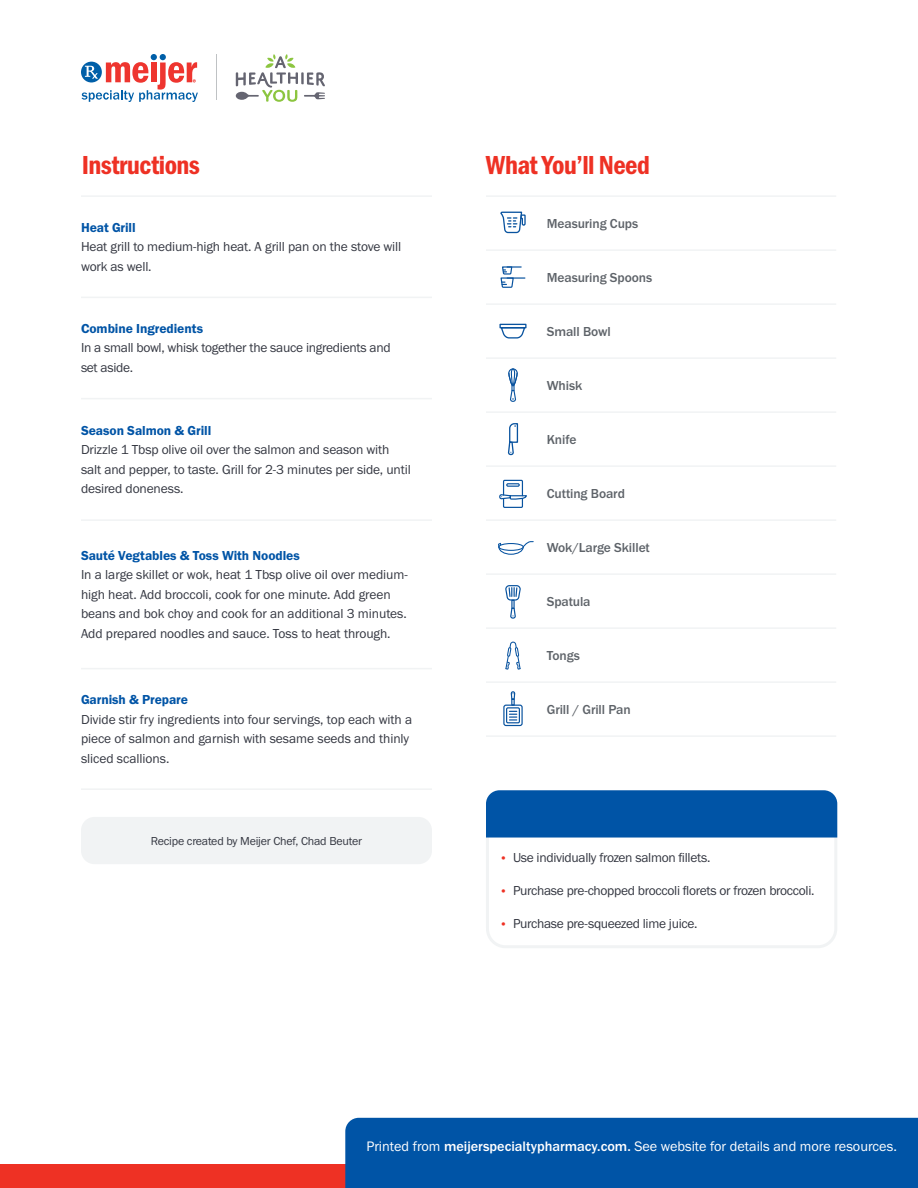
<style>
.page{position:relative;width:918px;height:1188px;background:#fff}
.page>*{position:absolute;margin:0;border:0;box-sizing:border-box;transform-origin:0 0}
.t1{font:27px "Franklin Gothic URW Con Dem";letter-spacing:-.02em;color:#ee3124}
.t2{font:14.25px "Franklin Gothic URW Boo";color:#fff}
.t3{font:13.5px/19.5px "Franklin Gothic URW Boo";letter-spacing:-.01em;color:#343741}
.t4{font:500 13.5px "Franklin Gothic URW";letter-spacing:-.005em;color:#5e6369}
.t5{font:12px "Franklin Gothic URW Boo";letter-spacing:-.015em;color:#343741}
.s1{font-family:"Franklin Gothic URW Dem";color:#0054a6}
.s2{font-size:12px;color:#ee3124}
.s3{font-family:"Franklin Gothic URW";font-weight:500}
</style>
<div class="page">
<hr style="left:217px;top:54px;width:1px;height:46px;background:#bfc2c4">
<svg style="left:82px;top:54px;width:116px;height:48px"></svg>
<svg style="left:236px;top:54px;width:89px;height:48px"></svg>
<div style="left:0;top:1164px;width:918px;height:24px;background:#ee3124"></div>
<div style="left:345px;top:1118px;width:573px;height:70px;background:#0054a6"></div>
<hr style="left:81px;top:788px;width:351px;height:2px;background:#f1f3f4">
<hr style="left:81px;top:668px;width:351px;height:1px;background:#f1f3f4">
<hr style="left:81px;top:519px;width:351px;height:2px;background:#f1f3f4">
<hr style="left:81px;top:398px;width:351px;height:1px;background:#f1f3f4">
<hr style="left:81px;top:297px;width:351px;height:1px;background:#f1f3f4">
<hr style="left:81px;top:195px;width:351px;height:2px;background:#f1f3f4">
<hr style="left:486px;top:465px;width:350px;height:2px;background:#f1f3f4">
<hr style="left:486px;top:195px;width:350px;height:2px;background:#f1f3f4">
<div style="left:486px;top:195px;width:54px;height:54px;background:#fff"></div>
<svg style="left:500px;top:211px;width:26px;height:23px"></svg>
<hr style="left:486px;top:249px;width:350px;height:2px;background:#f1f3f4">
<hr style="left:486px;top:303px;width:350px;height:2px;background:#f1f3f4">
<hr style="left:486px;top:357px;width:350px;height:2px;background:#f1f3f4">
<hr style="left:486px;top:411px;width:350px;height:2px;background:#f1f3f4">
<div style="left:486px;top:412px;width:54px;height:54px;background:#fff"></div>
<svg style="left:507px;top:423px;width:12px;height:33px"></svg>
<div style="left:486px;top:304px;width:54px;height:54px;background:#fff"></div>
<svg style="left:500px;top:328px;width:26px;height:11px"></svg>
<div style="left:499px;top:324px;width:28px;height:4px;border:1px solid #09539f"></div>
<div style="left:486px;top:250px;width:54px;height:54px;background:#fff"></div>
<svg style="left:500px;top:266px;width:25px;height:22px"></svg>
<div style="left:486px;top:358px;width:54px;height:54px;background:#fff"></div>
<svg style="left:508px;top:368px;width:10px;height:34px"></svg>
<hr style="left:486px;top:519px;width:350px;height:2px;background:#f1f3f4">
<hr style="left:486px;top:573px;width:350px;height:2px;background:#f1f3f4">
<hr style="left:486px;top:627px;width:350px;height:2px;background:#f1f3f4">
<hr style="left:486px;top:681px;width:350px;height:2px;background:#f1f3f4">
<div style="left:486px;top:467px;width:54px;height:54px;background:#fff"></div>
<svg style="left:499px;top:479px;width:28px;height:29px"></svg>
<div style="left:486px;top:521px;width:54px;height:54px;background:#fff"></div>
<svg style="left:498px;top:541px;width:36px;height:14px"></svg>
<div style="left:486px;top:575px;width:54px;height:54px;background:#fff"></div>
<svg style="left:505px;top:585px;width:16px;height:44px"></svg>
<div style="left:486px;top:629px;width:54px;height:54px;background:#fff"></div>
<svg style="left:505px;top:641px;width:16px;height:29px"></svg>
<hr style="left:486px;top:735px;width:350px;height:2px;background:#f1f3f4">
<div style="left:486px;top:683px;width:54px;height:54px;background:#fff"></div>
<div style="left:503px;top:705px;width:20px;height:21px;border:1px solid #09539f;border-radius:2px"></div>
<div style="left:506px;top:707px;width:14px;height:16px;border:1px solid #09539f"></div>
<svg style="left:509px;top:691px;width:8px;height:30px"></svg>
<div style="left:81px;top:817px;width:351px;height:47px;background:#f1f3f4;border-radius:14px"></div>
<svg style="left:486px;top:790px;width:352px;height:158px"></svg>
<h1 class="t1" style="left:82px;top:147px;width:120px">Instructions</h1>
<p class="t3" style="left:81px;top:217px;width:322px"><span class="s1">Heat Grill<br></span>Heat grill to medium-high heat. A grill pan on the stove will work as well.</p>
<p class="t3" style="left:81px;top:318px;width:311px"><span class="s1">Combine Ingredients<br></span>In a small bowl, whisk together the sauce ingredients and set aside.</p>
<p class="t3" style="left:81px;top:420px;width:331px"><span class="s1">Season Salmon &amp; Grill<br></span>Drizzle 1 Tbsp olive oil over the salmon and season with salt and pepper, to taste. Grill for 2-3 minutes per side, until desired doneness.</p>
<p class="t3" style="left:81px;top:545px;width:328px"><span class="s1">Sauté Vegtables &amp; Toss With Noodles<br></span>In a large skillet or wok, heat 1 Tbsp olive oil over medium&shy;high heat. Add broccoli, cook for one minute. Add green beans and bok choy and cook for an additional 3 minutes.<br>Add prepared noodles and sauce. Toss to heat through.</p>
<p class="t3" style="left:81px;top:690px;width:333px"><span class="s1">Garnish &amp; Prepare<br></span>Divide stir fry ingredients into four servings, top each with a piece of salmon and garnish with sesame seeds and thinly sliced scallions.</p>
<p class="t5" style="left:151px;top:833px;width:213px">Recipe created by Meijer Chef, Chad Beuter</p>
<h2 class="t1" style="left:486px;top:147px;width:165px">What You’ll Need</h2>
<p class="t4" style="left:547px;top:215px;width:93px">Measuring Cups</p>
<p class="t4" style="left:547px;top:269px;width:107px">Measuring Spoons</p>
<p class="t4" style="left:547px;top:323px;width:66px">Small Bowl</p>
<p class="t4" style="left:547px;top:377px;width:37px">Whisk</p>
<p class="t4" style="left:547px;top:431px;width:31px">Knife</p>
<p class="t4" style="left:547px;top:485px;width:80px">Cutting Board</p>
<p class="t4" style="left:547px;top:539px;width:105px">Wok/Large Skillet</p>
<p class="t4" style="left:547px;top:593px;width:45px">Spatula</p>
<p class="t4" style="left:547px;top:647px;width:35px">Tongs</p>
<p class="t4" style="left:547px;top:701px;width:86px">Grill / Grill Pan</p>
<p class="t3" style="left:500px;top:847px;width:212px"><span class="s2">•</span> Use individually frozen salmon fllets.</p>
<p class="t3" style="left:500px;top:880px;width:317px"><span class="s2">•</span> Purchase pre-chopped broccoli forets or frozen broccoli.</p>
<p class="t3" style="left:500px;top:913px;width:199px"><span class="s2">•</span> Purchase pre-squeezed lime juice.</p>
<p class="t2" style="left:366px;top:1137px;width:532px">Printed from <span class="s3">meijerspecialtypharmacy.com.</span> See website for details and more resources.</p>
</div>
